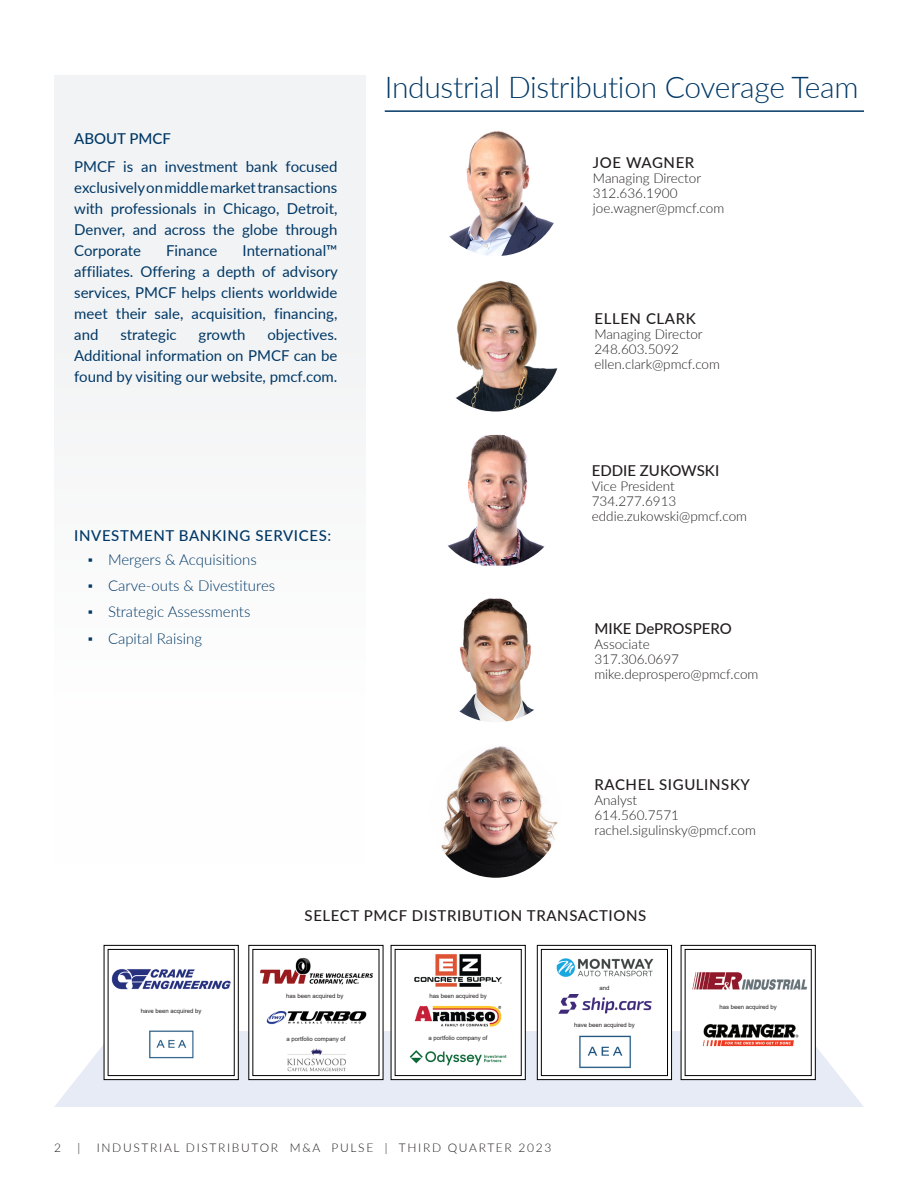
<style>
.page{position:relative;width:918px;height:1188px;background:#fff}
.page>*{position:absolute;margin:0;border:0;box-sizing:border-box;transform-origin:0 0}
.Headline{font:300 30px "Lato";letter-spacing:-.01em;color:#003866}
.Body_Copy{font:15px/21px "Lato";color:#003866;text-align:justify}
.t1{font:300 15px "Lato";color:#003866}
.NAME{font:500 15px "Lato";letter-spacing:.04em;color:#231f20}
.Chart_Titles{font:500 15px "Lato";letter-spacing:.04em;color:#231f20}
.Subhead{font:500 15px "Lato";letter-spacing:.04em;color:#003866}
.Chart_Titles-2{font:500 15px "Lato";color:#231f20}
.Contact_Info{font:500 15px "Lato";color:#231f20}
.Body_Copy-2{font:500 15px "Lato";color:#003866}
.Contact_Info-2{font:300 13.5px/15px "Lato";color:#231f20}
.t2{font:300 12px "Lato";letter-spacing:.14em;color:#231f20}
.t3{font:6px "Arial";color:#231f20}
.s1{font-family:"Franklin Gothic";font-weight:400}
</style>
<div class="page">
<img style="left:459px;top:598px;width:76px;height:124px">
<div style="left:54px;top:75px;width:312px;height:788px;background:#f2f3f4"></div>
<svg style="left:54px;top:1031px;width:810px;height:76px;fill:#e7ebf5"></svg>
<img style="left:449px;top:131px;width:105px;height:125px">
<img style="left:447px;top:435px;width:98px;height:131px">
<img style="left:455px;top:280px;width:103px;height:132px">
<img style="left:441px;top:746px;width:117px;height:132px">
<hr style="left:385px;top:110px;width:479px;height:2px;background:#003866">
<div style="left:537px;top:945px;width:135px;height:135px;background:linear-gradient(to right,#fff,#fff);border:1px solid #000"></div>
<img style="left:543px;top:951px;width:123px;height:123px">
<div style="left:541px;top:949px;width:127px;height:127px;border:1px solid #000"></div>
<div style="left:546px;top:1019px;width:117px;height:11px;background:#fff"></div>
<div style="left:546px;top:983px;width:117px;height:11px;background:#fff"></div>
<div style="left:391px;top:945px;width:135px;height:135px;background:linear-gradient(to right,#fff,#fff);border:1px solid #000"></div>
<img style="left:397px;top:951px;width:123px;height:123px">
<div style="left:395px;top:949px;width:127px;height:127px;border:1px solid #000"></div>
<div style="left:400px;top:991px;width:117px;height:10px;background:#fff"></div>
<div style="left:400px;top:1032px;width:116px;height:11px;background:#fff"></div>
<div style="left:104px;top:945px;width:135px;height:135px;background:linear-gradient(to right,#fff,#fff);border:1px solid #000"></div>
<img style="left:110px;top:951px;width:123px;height:123px">
<div style="left:108px;top:949px;width:127px;height:127px;border:1px solid #000"></div>
<div style="left:113px;top:1006px;width:117px;height:11px;background:#fff"></div>
<div style="left:248px;top:945px;width:135px;height:135px;background:linear-gradient(to right,#fff,#fff);border:1px solid #000"></div>
<img style="left:254px;top:951px;width:123px;height:123px">
<div style="left:252px;top:949px;width:127px;height:127px;border:1px solid #000"></div>
<div style="left:257px;top:991px;width:116px;height:11px;background:#fff"></div>
<div style="left:258px;top:1033px;width:116px;height:11px;background:#fff"></div>
<div style="left:681px;top:945px;width:135px;height:135px;background:linear-gradient(to right,#fff,#fff);border:1px solid #000"></div>
<img style="left:687px;top:951px;width:123px;height:123px">
<div style="left:685px;top:949px;width:127px;height:127px;border:1px solid #000"></div>
<div style="left:690px;top:1001px;width:117px;height:11px;background:#fff"></div>
<p class="Body_Copy-2" style="left:74px;top:128px;width:98px">ABOUT PMCF</p>
<p class="Body_Copy" style="left:74px;top:155px;width:265px">PMCF is an investment bank focused exclusively on middle market transactions with professionals in Chicago, Detroit, Denver, and across the globe through Corporate</p>
<p class="Body_Copy" style="left:74px;top:239px;width:265px;text-indent:168px">International™ affiliates. Offering a depth of advisory services, PMCF helps clients worldwide meet their sale, acquisition, financing, and</p>
<p class="Body_Copy" style="left:166px;top:239px;width:53px">Finance</p>
<p class="Body_Copy" style="left:74px;top:323px;width:265px;text-indent:193px">objectives.<br>Additional information on PMCF can be found by visiting our website, pmcf.com.</p>
<p class="Body_Copy" style="left:120px;top:323px;width:58px">strategic</p>
<p class="Body_Copy" style="left:199px;top:323px;width:48px">growth</p>
<p class="Subhead" style="left:74px;top:525px;width:258px">INVESTMENT BANKING SERVICES:</p>
<p class="t1" style="left:88px;top:549px;width:171px"><span class="s1">▪</span> Mergers &amp; Acquisitions</p>
<p class="t1" style="left:88px;top:575px;width:189px"><span class="s1">▪</span> Carve-outs &amp; Divestitures</p>
<p class="t1" style="left:88px;top:601px;width:164px"><span class="s1">▪</span> Strategic Assessments</p>
<p class="t1" style="left:88px;top:628px;width:116px"><span class="s1">▪</span> Capital Raising</p>
<p class="Headline" style="left:385px;top:67px;width:475px">Industrial Distribution Coverage Team</p>
<p class="NAME" style="left:593px;top:152px;width:103px">JOE WAGNER</p>
<p class="Contact_Info-2" style="left:593px;top:170px;width:133px">Managing Director<br>312.636.1900 joe.wagner@pmcf.com</p>
<p class="NAME" style="left:594px;top:307px;width:103px">ELLEN CLARK</p>
<p class="Contact_Info-2" style="left:594px;top:326px;width:127px">Managing Director<br>248.603.5092 ellen.clark@pmcf.com</p>
<p class="Contact_Info" style="left:592px;top:460px;width:129px">EDDIE ZUKOWSKI</p>
<p class="Contact_Info-2" style="left:592px;top:479px;width:157px">Vice President<br>734.277.6913 eddie.zukowski@pmcf.com</p>
<p class="Chart_Titles-2" style="left:594px;top:618px;width:139px">MIKE DePROSPERO</p>
<p class="Contact_Info-2" style="left:594px;top:637px;width:165px">Associate<br>317.306.0697 mike.deprospero@pmcf.com</p>
<p class="NAME" style="left:594px;top:774px;width:157px">RACHEL SIGULINSKY</p>
<p class="Contact_Info-2" style="left:594px;top:792px;width:163px">Analyst<br>614.560.7571 rachel.sigulinsky@pmcf.com</p>
<p class="Chart_Titles" style="left:305px;top:905px;width:343px">SELECT PMCF DISTRIBUTION TRANSACTIONS</p>
<p class="t3" style="left:141px;top:1007px;width:62px">have been acquired by</p>
<p class="t3" style="left:286px;top:992px;width:59px">has been acquired by</p>
<p class="t3" style="left:287px;top:1034px;width:61px">a portfolio company of</p>
<p class="t3" style="left:430px;top:992px;width:59px">has been acquired by</p>
<p class="t3" style="left:428px;top:1034px;width:61px">a portfolio company of</p>
<p class="t3" style="left:599px;top:984px;width:12px">and</p>
<p class="t3" style="left:574px;top:1021px;width:62px">have been acquired by</p>
<p class="t2" style="left:54px;top:1140px;width:8px">2</p>
<p class="t2" style="left:77px;top:1140px;width:4px">|</p>
<p class="t2" style="left:97px;top:1140px;width:456px">INDUSTRIAL DISTRIBUTOR M&amp;A PULSE | THIRD QUARTER 2023</p>
<p class="t3" style="left:720px;top:1003px;width:59px">has been acquired by</p>
</div>
